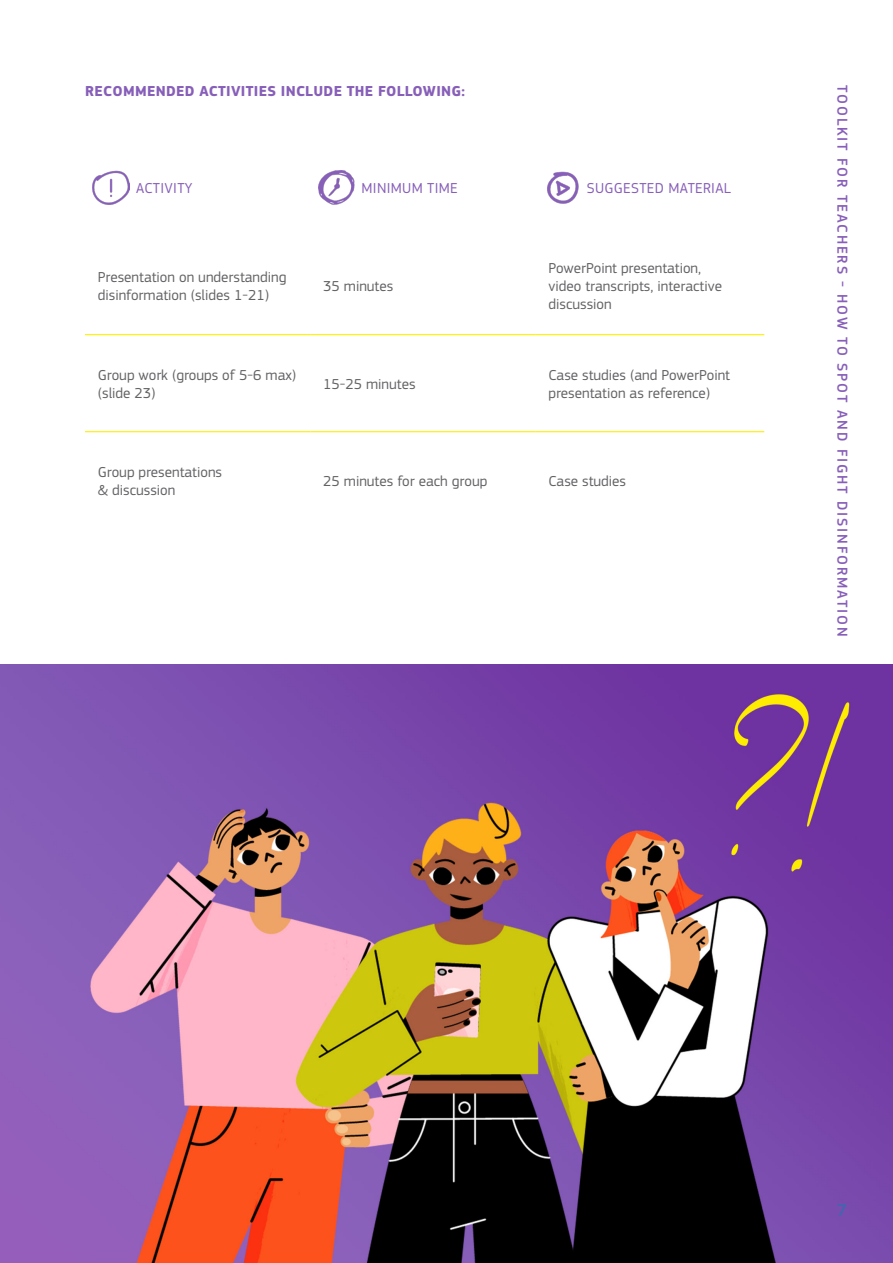
<style>
.page{position:relative;width:893px;height:1263px;background:#fff}
.page>*{position:absolute;margin:0;border:0;box-sizing:border-box;transform-origin:0 0}
.t1{font:500 18px "EC Square Sans Pro";color:#4365b0}
.t2{font:15px/18px "EC Square Sans Pro";color:#636366}
.t3{font:500 15px "EC Square Sans Pro";letter-spacing:.12em;color:#875fb9}
.t4{font:700 15px "EC Square Sans Pro";letter-spacing:.02em;color:#875fb9}
.t5{font:15px "EC Square Sans Pro";letter-spacing:.02em;color:#875fb9}
</style>
<div class="page">
<img style="left:0;top:664px;width:893px;height:599px">
<hr style="left:85px;top:334px;width:225px;height:1px;background:#ffed00">
<hr style="left:310px;top:334px;width:226px;height:1px;background:#ffed00">
<hr style="left:536px;top:334px;width:228px;height:1px;background:#ffed00">
<hr style="left:85px;top:431px;width:225px;height:1px;background:#ffed00">
<hr style="left:310px;top:431px;width:226px;height:1px;background:#ffed00">
<hr style="left:536px;top:431px;width:228px;height:1px;background:#ffed00">
<img style="left:92px;top:170px;width:38px;height:34px">
<img style="left:318px;top:170px;width:37px;height:34px">
<img style="left:547px;top:171px;width:32px;height:33px">
<p class="t4" style="left:85px;top:82px;width:381px">RECOMMENDED ACTIVITIES INCLUDE THE FOLLOWING:</p>
<p class="t5" style="left:136px;top:179px;width:58px">ACTIVITY</p>
<p class="t5" style="left:362px;top:179px;width:98px">MINIMUM TIME</p>
<p class="t5" style="left:587px;top:179px;width:146px">SUGGESTED MATERIAL</p>
<p class="t2" style="left:98px;top:268px;width:190px">Presentation on understanding disinformation (slides 1-21)</p>
<p class="t2" style="left:323px;top:277px;width:72px">35 minutes</p>
<p class="t2" style="left:549px;top:259px;width:175px">PowerPoint presentation, video transcripts, interactive discussion</p>
<p class="t2" style="left:98px;top:366px;width:200px">Group work (groups of 5-6 max) (slide 23)</p>
<p class="t2" style="left:323px;top:375px;width:94px">15-25 minutes</p>
<p class="t2" style="left:549px;top:366px;width:183px">Case studies (and PowerPoint presentation as reference)</p>
<p class="t2" style="left:98px;top:463px;width:126px">Group presentations &amp; discussion</p>
<p class="t2" style="left:323px;top:472px;width:166px">25 minutes for each group</p>
<p class="t2" style="left:549px;top:472px;width:79px">Case studies</p>
<p class="t3" style="left:851px;top:85px;width:553px;rotate:90deg">TOOLKIT FOR TEACHERS - HOW TO SPOT AND FIGHT DISINFORMATION</p>
<p class="t1" style="left:837px;top:1199px;width:12px">7</p>
</div>
